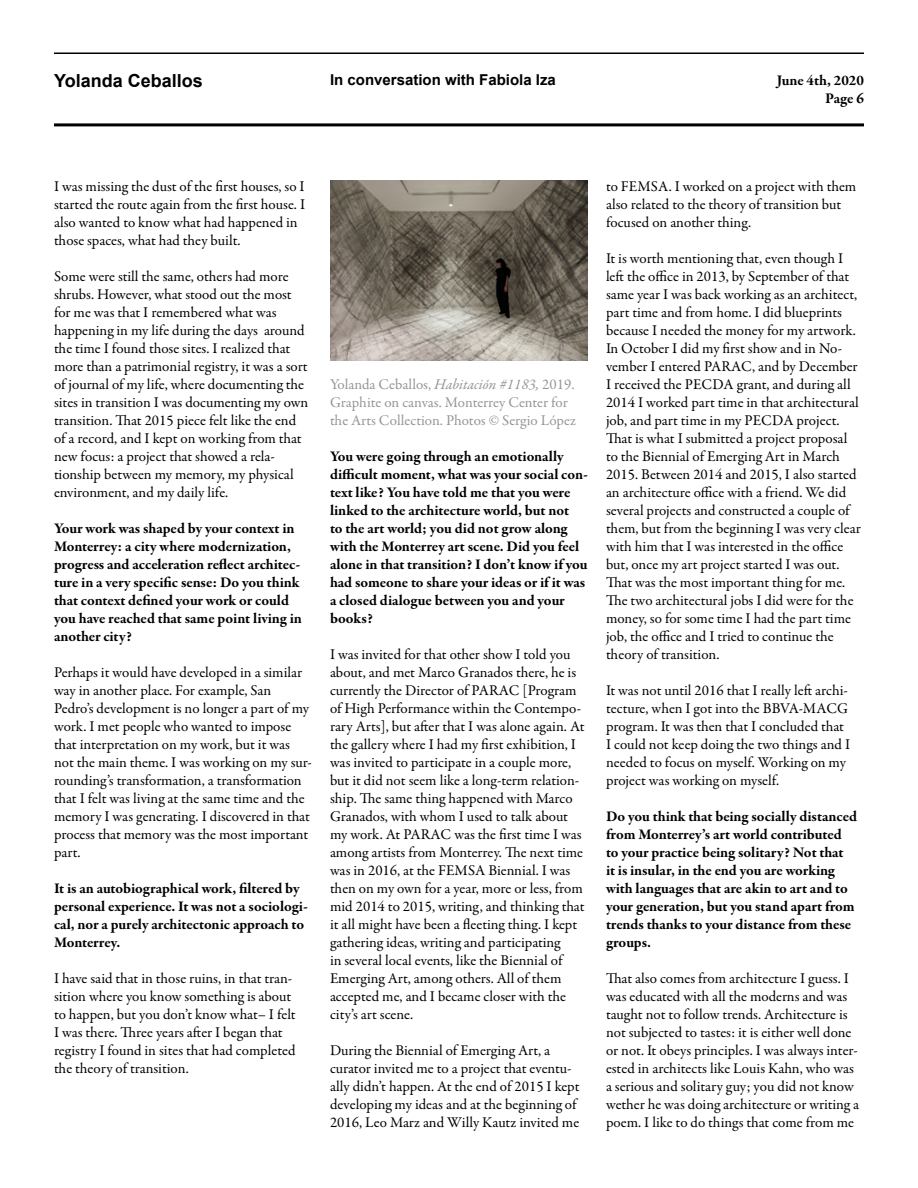
<style>
.page{position:relative;width:918px;height:1188px;background:#fff}
.page>*{position:absolute;margin:0;border:0;box-sizing:border-box;transform-origin:0 0}
.t1{font:700 18px "Arial";color:#000}
.t2{font:15px/18px "Garamond Premr Pro";color:#000}
.t3{font:700 15px/18px "Garamond Premr Pro";letter-spacing:-.005em;color:#000}
.t4{font:15px/18px "Garamond Premr Pro";color:#939598}
.t5{font:700 15px "Arial";color:#000}
.s1{font-style:italic}
</style>
<div class="page">
<hr style="left:54px;top:52px;width:810px;height:2px;background:#000">
<hr style="left:54px;top:123px;width:810px;height:3px;background:#000">
<img style="left:330px;top:180px;width:258px;height:181px">
<p class="t1" style="left:54px;top:69px;width:150px">Yolanda Ceballos</p>
<p class="t5" style="left:330px;top:70px;width:227px">In conversation with Fabiola Iza</p>
<p class="t3" style="left:777px;top:72px;width:89px;text-align:right">June 4th, 2020<br>Page 6</p>
<p class="t2" style="left:54px;top:178px;width:253px">I was missing the dust of the first houses, so I started the route again from the first house. I also wanted to know what had happened in those spaces, what had they built.</p>
<p class="t2" style="left:54px;top:268px;width:256px">Some were still the same, others had more shrubs. However, what stood out the most for me was that I remembered what was happening in my life during the days around the time I found those sites. I realized that more than a patrimonial registry, it was a sort of journal of my life, where documenting the sites in transition I was documenting my own transition. That 2015 piece felt like the end of a record, and I kept on working from that new focus: a project that showed a rela&shy;tionship between my memory, my physical environment, and my daily life.</p>
<p class="t3" style="left:54px;top:519px;width:249px">Your work was shaped by your context in Monterrey: a city where modernization, progress and acceleration reflect architec&shy;ture in a very specific sense: Do you think that context defined your work or could you have reached that same point living in another city?</p>
<p class="t2" style="left:54px;top:664px;width:260px">Perhaps it would have developed in a similar way in another place. For example, San Pedro’s development is no longer a part of my work. I met people who wanted to impose that interpretation on my work, but it was not the main theme. I was working on my sur&shy;rounding’s transformation, a transformation that I felt was living at the same time and the memory I was generating. I discovered in that process that memory was the most important part.</p>
<p class="t3" style="left:54px;top:879px;width:255px">It is an autobiographical work, filtered by personal experience. It was not a sociologi&shy;cal, nor a purely architectonic approach to Monterrey.</p>
<p class="t2" style="left:54px;top:970px;width:243px">I have said that in those ruins, in that tran&shy;sition where you know something is about to happen, but you don’t know what– I felt I was there. Three years after I began that registry I found in sites that had completed the theory of transition.</p>
<p class="t4" style="left:330px;top:376px;width:248px">Yolanda Ceballos, <span class="s1">Habitación #1183,</span> 2019.<br>Graphite on canvas. Monterrey Center for the Arts Collection. Photos © Sergio López</p>
<p class="t3" style="left:330px;top:448px;width:259px">You were going through an emotionally difficult moment, what was your social con&shy;text like? You have told me that you were linked to the architecture world, but not<br>to the art world; you did not grow along with the Monterrey art scene. Did you feel alone in that transition? I don’t know if you had someone to share your ideas or if it was a closed dialogue between you and your books?</p>
<p class="t2" style="left:330px;top:646px;width:256px">I was invited for that other show I told you about, and met Marco Granados there, he is currently the Director of PARAC [Program of High Performance within the Contempo&shy;rary Arts], but after that I was alone again. At the gallery where I had my first exhibition, I was invited to participate in a couple more, but it did not seem like a long-term relation&shy;ship. The same thing happened with Marco Granados, with whom I used to talk about my work. At PARAC was the first time I was among artists from Monterrey. The next time was in 2016, at the FEMSA Biennial. I was then on my own for a year, more or less, from mid 2014 to 2015, writing, and thinking that it all might have been a fleeting thing. I kept gathering ideas, writing and participating<br>in several local events, like the Biennial of Emerging Art, among others. All of them accepted me, and I became closer with the city’s art scene.</p>
<p class="t2" style="left:330px;top:1042px;width:251px">During the Biennial of Emerging Art, a curator invited me to a project that eventu&shy;ally didn’t happen. At the end of 2015 I kept developing my ideas and at the beginning of 2016, Leo Marz and Willy Kautz invited me</p>
<p class="t2" style="left:606px;top:178px;width:252px">to FEMSA. I worked on a project with them also related to the theory of transition but focused on another thing.</p>
<p class="t2" style="left:606px;top:250px;width:256px">It is worth mentioning that, even though I left the office in 2013, by September of that same year I was back working as an architect, part time and from home. I did blueprints because I needed the money for my artwork.<br>In October I did my first show and in No&shy;vember I entered PARAC, and by December I received the PECDA grant, and during all 2014 I worked part time in that architectural job, and part time in my PECDA project.<br>That is what I submitted a project proposal to the Biennial of Emerging Art in March 2015. Between 2014 and 2015, I also started an architecture office with a friend. We did several projects and constructed a couple of them, but from the beginning I was very clear with him that I was interested in the office but, once my art project started I was out.<br>That was the most important thing for me.<br>The two architectural jobs I did were for the money, so for some time I had the part time job, the office and I tried to continue the theory of transition.</p>
<p class="t2" style="left:606px;top:682px;width:246px">It was not until 2016 that I really left archi&shy;tecture, when I got into the BBVA-MACG program. It was then that I concluded that I could not keep doing the two things and I needed to focus on myself. Working on my project was working on myself.</p>
<p class="t3" style="left:606px;top:807px;width:253px">Do you think that being socially distanced from Monterrey’s art world contributed to your practice being solitary? Not that<br>it is insular, in the end you are working with languages that are akin to art and to your generation, but you stand apart from trends thanks to your distance from these groups.</p>
<p class="t2" style="left:606px;top:970px;width:255px">That also comes from architecture I guess. I was educated with all the moderns and was taught not to follow trends. Architecture is not subjected to tastes: it is either well done or not. It obeys principles. I was always inter&shy;ested in architects like Louis Kahn, who was a serious and solitary guy; you did not know wether he was doing architecture or writing a poem. I like to do things that come from me</p>
</div>
